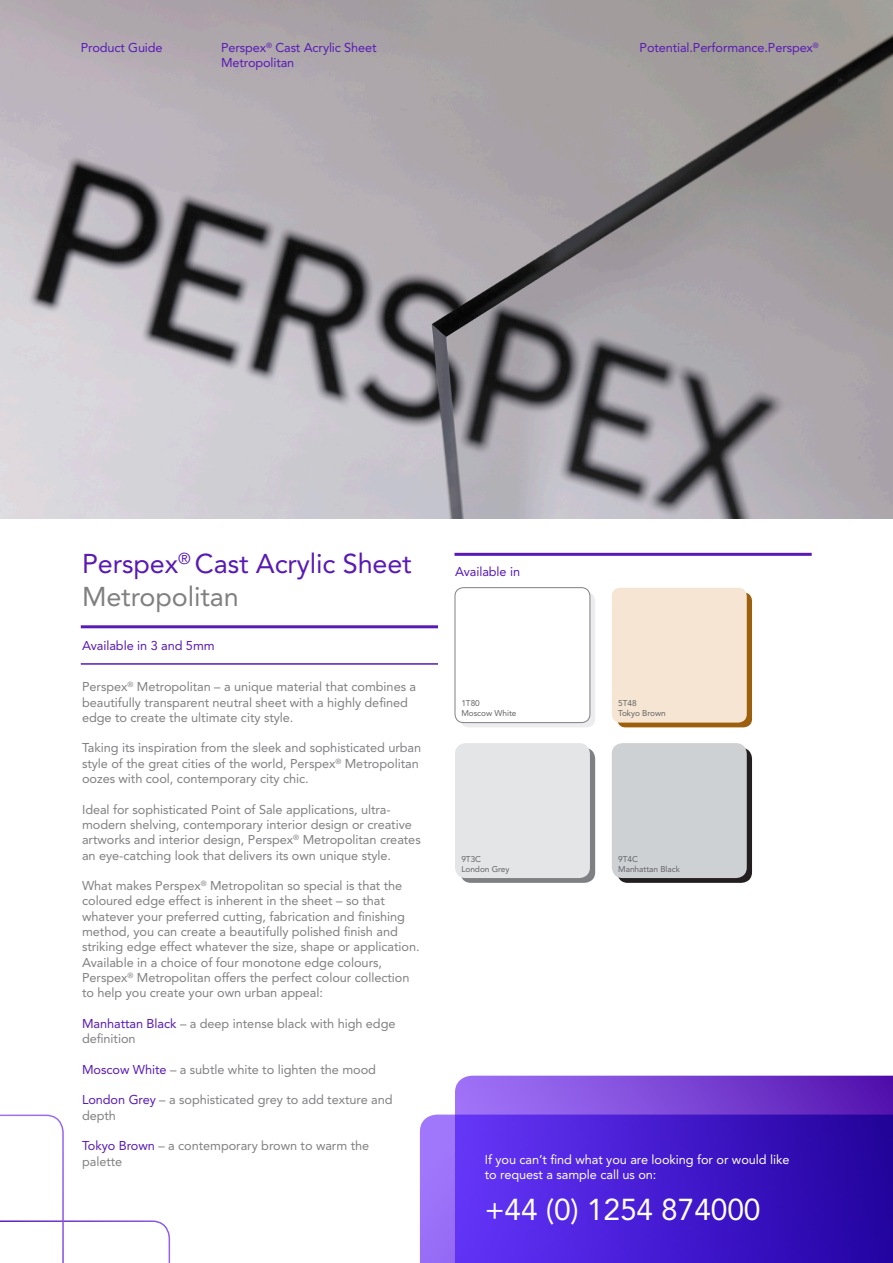
<style>
.page{position:relative;width:893px;height:1263px;background:#fff}
.page>*{position:absolute;margin:0;border:0;box-sizing:border-box;transform-origin:0 0}
.t1{font:30px "Avenir LT Std";letter-spacing:-.005em;color:#fff}
.t2{font:27px "Avenir LT Std";letter-spacing:-.005em;color:#581ab4}
.t3{font:27px "Avenir LT Std";letter-spacing:-.005em;color:#808083}
.t4{font:12.75px/15.3px "Avenir LT Std";letter-spacing:-.005em;color:#808083}
.t5{font:12.75px/15.3px "Avenir LT Std";letter-spacing:-.01em;color:#581ab4}
.t6{font:12.75px/15.3px "Avenir LT Std";letter-spacing:-.005em;color:#fff}
.t7{font:8.25px/10.1px "Avenir LT Std";letter-spacing:-.005em;color:#636366}
.s1{color:#581ab4}
</style>
<div class="page">
<div style="left:460px;top:592px;width:135px;height:135px;background:#ececee;border-radius:9px"></div>
<div style="left:460px;top:748px;width:135px;height:135px;background:#7e8083;border-radius:11px"></div>
<div style="left:617px;top:592px;width:135px;height:135px;background:#9c5f0d;border-radius:9px"></div>
<div style="left:617px;top:748px;width:135px;height:135px;background:#231f20;border-radius:11px"></div>
<img style="left:0;top:0;width:893px;height:519px">
<hr style="left:81px;top:663px;width:357px;height:2px;background:#581ab4">
<hr style="left:81px;top:625px;width:357px;height:3px;background:#581ab4">
<hr style="left:454px;top:553px;width:358px;height:3px;background:#581ab4">
<svg style="left:0;top:1114px;width:170px;height:149px"></svg>
<div style="left:455px;top:588px;width:135px;height:135px;background:#fff;border-radius:9px"></div>
<div style="left:455px;top:587px;width:135px;height:136px;border:1px solid #808083;border-radius:9px"></div>
<div style="left:455px;top:743px;width:135px;height:135px;background:#e4e5e7;border-radius:11px"></div>
<div style="left:612px;top:588px;width:135px;height:135px;background:#f5e5d2;border-radius:9px"></div>
<div style="left:612px;top:743px;width:135px;height:135px;background:#cdd1d4;border-radius:11px"></div>
<svg style="left:455px;top:1076px;width:438px;height:38px;background:#7c46d5"></svg>
<svg style="left:420px;top:1114px;width:473px;height:149px;background:#4a21cf"></svg>
<p class="t5" style="left:81px;top:40px;width:83px">Product Guide</p>
<p class="t5" style="left:221px;top:40px;width:157px">Perspex<sup>®</sup> Cast Acrylic Sheet<br>Metropolitan</p>
<p class="t5" style="left:640px;top:40px;width:181px">Potential.Performance.Perspex<sup>®</sup></p>
<p class="t2" style="left:82px;top:548px;width:331px">Perspex<sup>®</sup> Cast Acrylic Sheet</p>
<p class="t3" style="left:82px;top:581px;width:158px">Metropolitan</p>
<p class="t5" style="left:82px;top:638px;width:134px">Available in 3 and 5mm</p>
<p class="t4" style="left:82px;top:679px;width:336px">Perspex<sup>®</sup> Metropolitan – a unique material that combines a beautifully transparent neutral sheet with a highly defined edge to create the ultimate city style.</p>
<p class="t4" style="left:82px;top:740px;width:341px">Taking its inspiration from the sleek and sophisticated urban style of the great cities of the world, Perspex<sup>®</sup> Metropolitan oozes with cool, contemporary city chic.</p>
<p class="t4" style="left:82px;top:802px;width:340px">Ideal for sophisticated Point of Sale applications, ultra&shy;modern shelving, contemporary interior design or creative artworks and interior design, Perspex<sup>®</sup> Metropolitan creates an eye-catching look that delivers its own unique style.</p>
<p class="t4" style="left:82px;top:878px;width:339px">What makes Perspex<sup>®</sup> Metropolitan so special is that the coloured edge effect is inherent in the sheet – so that whatever your preferred cutting, fabrication and finishing method, you can create a beautifully polished finish and striking edge effect whatever the size, shape or application.</p>
<p class="t4" style="left:82px;top:955px;width:329px">Available in a choice of four monotone edge colours,<br>Perspex<sup>®</sup> Metropolitan offers the perfect colour collection to help you create your own urban appeal:</p>
<p class="t4" style="left:82px;top:1016px;width:315px"><span class="s1">Manhattan Black</span> – a deep intense black with high edge definition</p>
<p class="t4" style="left:82px;top:1062px;width:295px"><span class="s1">Moscow White</span> – a subtle white to lighten the mood</p>
<p class="t4" style="left:82px;top:1092px;width:312px"><span class="s1">London Grey</span> – a sophisticated grey to add texture and depth</p>
<p class="t4" style="left:82px;top:1138px;width:289px"><span class="s1">Tokyo Brown</span> – a contemporary brown to warm the palette</p>
<p class="t5" style="left:455px;top:564px;width:67px">Available in</p>
<p class="t7" style="left:461px;top:698px;width:20px">1T80</p>
<p class="t7" style="left:461px;top:708px;width:57px">Moscow White</p>
<p class="t7" style="left:461px;top:854px;width:50px">9T3C<br>London Grey</p>
<p class="t7" style="left:618px;top:698px;width:49px">5T48<br>Tokyo Brown</p>
<p class="t7" style="left:618px;top:854px;width:63px">9T4C<br>Manhattan Black</p>
<p class="t6" style="left:485px;top:1152px;width:306px">If you can’t find what you are looking for or would like to request a sample call us on:</p>
<p class="t1" style="left:485px;top:1192px;width:277px">+44 (0) 1254 874000</p>
</div>
